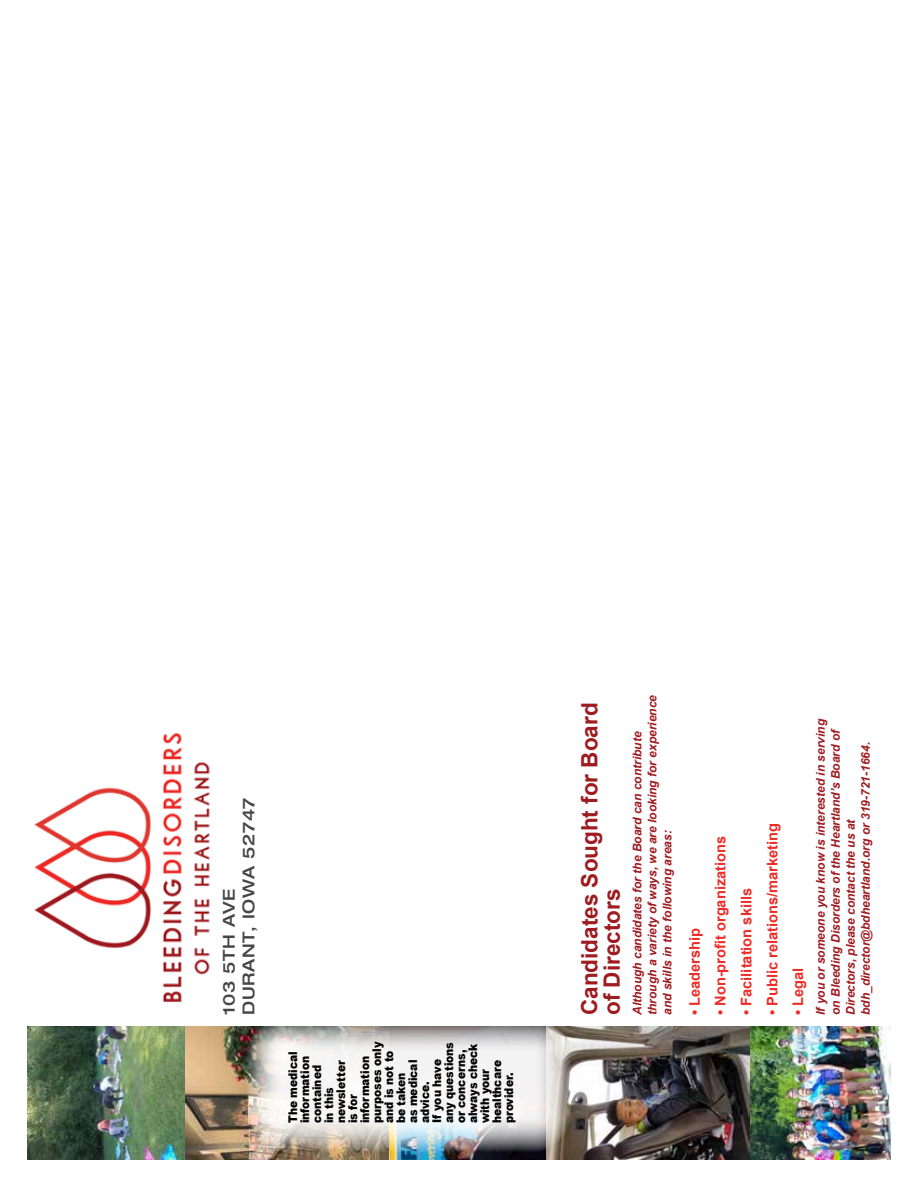
<style>
.page{position:relative;width:918px;height:1188px;background:#fff}
.page>*{position:absolute;margin:0;border:0;box-sizing:border-box;transform-origin:0 0}
.t1{font:700 22.5px/22.5px "Arial";color:#9e1b20}
.t2{font:500 expanded 16.5px/19.5px "Helvetica Neue LT Std";letter-spacing:.04em;color:#464547}
.t3{font:700 14.7px "Arial";color:#ed2c27}
.t4{font:italic 700 12px/15px "Arial";color:#9e1b20}
.t5{font:900 12px/12px "Arial";color:#000;scale:.89 1}
</style>
<div class="page">
<img style="left:27px;top:1027px;width:864px;height:133px">
<img style="left:236px;top:1026px;width:345px;height:134px">
<img style="left:34px;top:733px;width:176px;height:269px">
<h2 class="t2" style="left:219px;top:1015px;width:219px;rotate:-90deg">103 5TH AVE<br>DURANT, IOWA 52747</h2>
<p class="t5" style="left:286px;top:1123px;width:94px;rotate:-90deg">The medical information contained<br>in this newsletter<br>is for information purposes only and is not to be taken<br>as medical advice.<br>If you have any questions or concerns, always check with your healthcare provider.</p>
<h1 class="t1" style="left:578px;top:1015px;width:314px;rotate:-90deg">Candidates Sought for Board of Directors</h1>
<p class="t4" style="left:630px;top:1015px;width:322px;rotate:-90deg">Although candidates for the Board can contribute through a variety of ways, we are looking for experience and skills in the following areas:</p>
<p class="t3" style="left:684px;top:1015px;width:89px;rotate:-90deg">• Leadership</p>
<p class="t3" style="left:710px;top:1015px;width:180px;rotate:-90deg">• Non-profit organizations</p>
<p class="t3" style="left:736px;top:1015px;width:129px;rotate:-90deg">• Facilitation skills</p>
<p class="t3" style="left:762px;top:1015px;width:194px;rotate:-90deg">• Public relations/marketing</p>
<p class="t3" style="left:788px;top:1015px;width:49px;rotate:-90deg">• Legal</p>
<p class="t4" style="left:814px;top:1015px;width:298px;rotate:-90deg">If you or someone you know is interested in serving on Bleeding Disorders of the Heartland’s Board of Directors, please contact the us at bdh_director@bdheartland.org or 319-721-1664.</p>
</div>
